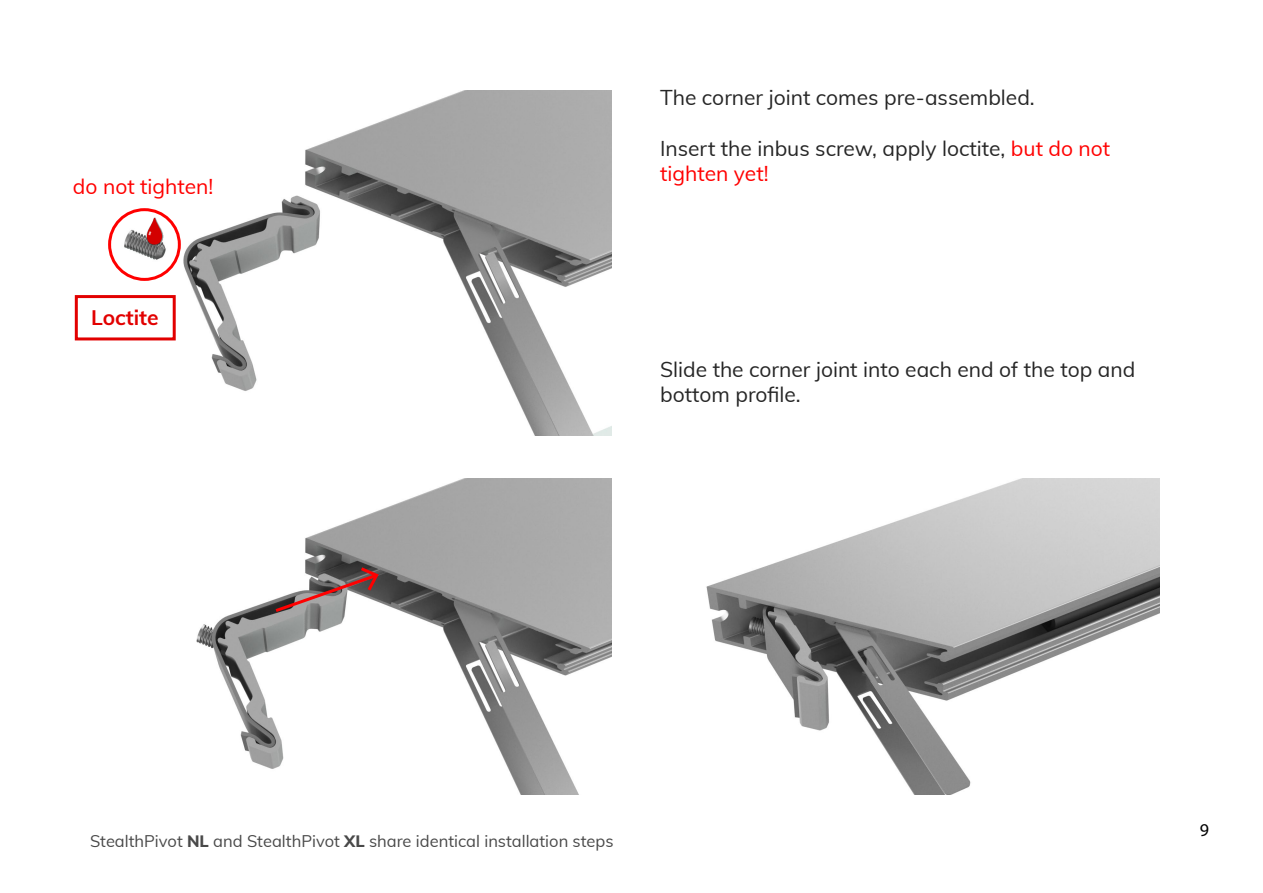
<style>
.page{position:relative;width:1263px;height:893px;background:#fff}
.page>*{position:absolute;margin:0;border:0;box-sizing:border-box;transform-origin:0 0}
.t1{font:21px/25.2px "Muli";color:#262626}
.t2{font:21px "Muli";color:#f00}
.t3{font:700 21px "Muli";color:#e20000}
.t4{font:18px "Myriad Pro";color:#000}
.t5{font:16.5px "Muli";color:#494949}
.s1{color:#f00}
.s2{font-weight:800}
</style>
<div class="page">
<img style="left:120px;top:90px;width:492px;height:346px">
<img style="left:706px;top:479px;width:453px;height:316px">
<img style="left:196px;top:479px;width:416px;height:316px">
<svg style="left:272px;top:567px;width:107px;height:47px"></svg>
<div style="left:108px;top:208px;width:73px;height:73px;border:3px solid #f00;border-radius:50%"></div>
<img style="left:146px;top:217px;width:17px;height:29px">
<svg style="left:147px;top:218px;width:15px;height:27px"></svg>
<div style="left:75px;top:295px;width:101px;height:45px;background:#fff;border:3px solid #e20000"></div>
<p class="t2" style="left:73px;top:171px;width:142px">do not tighten!</p>
<p class="t3" style="left:91px;top:302px;width:69px">Loctite</p>
<p class="t1" style="left:660px;top:84px;width:376px">The corner joint comes pre-assembled.</p>
<p class="t1" style="left:660px;top:135px;width:452px">Insert the inbus screw, apply loctite, <span class="s1">but do not tighten yet!</span></p>
<p class="t1" style="left:660px;top:356px;width:477px">Slide the corner joint into each end of the top and bottom profile.</p>
<p class="t5" style="left:90px;top:829px;width:525px">StealthPivot <span class="s2">NL</span> and StealthPivot <span class="s2">XL</span> share identical installation steps</p>
<p class="t4" style="left:1200px;top:819px;width:11px">9</p>
</div>
